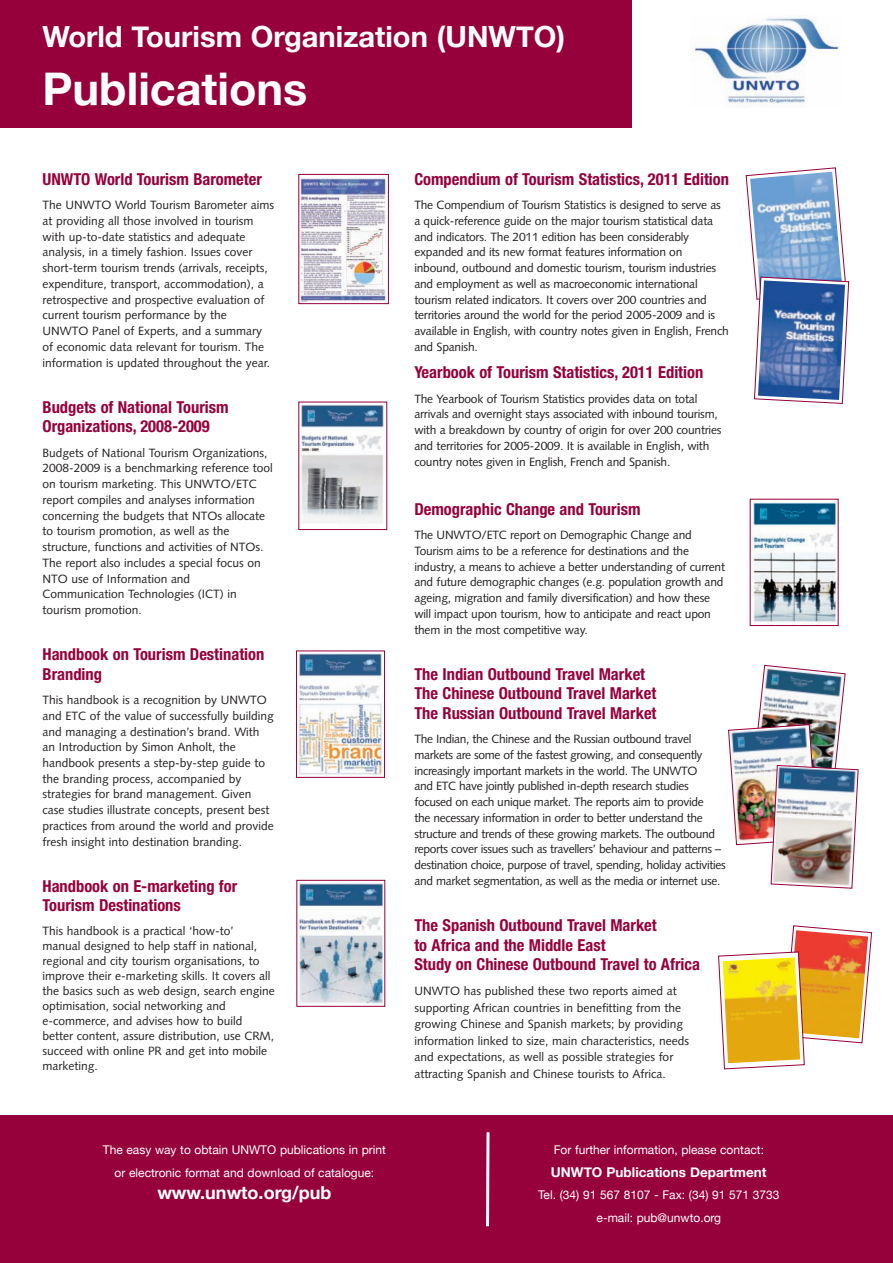
<style>
.page{position:relative;width:893px;height:1263px;background:#fff}
.page>*{position:absolute;margin:0;border:0;box-sizing:border-box;transform-origin:0 0}
.t1{font:700 45px "Helvetica Neue";color:#fff}
.t2{font:700 29.1px "Helvetica Neue";color:#fff}
.t3{font:700 18px "Helvetica Neue";color:#fff}
.t4{font:700 condensed 16.5px/19.5px "Helvetica Neue";color:#96013c}
.t5{font:700 13.5px "Helvetica Neue";color:#fff}
.t6{font:12px/15.8px "Syntax";color:#231f20}
.t7{font:12px/15.8px "Syntax";letter-spacing:-.03em;color:#231f20}
.t8{font:12px/22.5px "Helvetica Neue";color:#fff;text-align:center}
</style>
<div class="page">
<div style="left:0;top:0;width:631px;height:128px;background:#96013c"></div>
<div style="left:0;top:1115px;width:892px;height:148px;background:#96013c"></div>
<img style="left:298px;top:653px;width:85px;height:123px">
<div style="left:296px;top:651px;width:89px;height:127px;border:1px solid #96013c"></div>
<img style="left:752px;top:501px;width:84px;height:123px">
<img style="left:298px;top:883px;width:85px;height:122px">
<div style="left:296px;top:880px;width:89px;height:127px;border:1px solid #96013c"></div>
<img style="left:300px;top:176px;width:86px;height:126px">
<div style="left:298px;top:174px;width:91px;height:130px;border:1px solid #96013c"></div>
<img style="left:300px;top:404px;width:85px;height:120px">
<svg style="left:486px;top:1132px;width:4px;height:95px"></svg>
<img style="left:693px;top:17px;width:147px;height:90px">
<svg style="left:745px;top:167px;width:104px;height:237px"></svg>
<img style="left:728px;top:665px;width:131px;height:224px">
<svg style="left:718px;top:925px;width:154px;height:145px"></svg>
<h2 class="t2" style="left:43px;top:19px;width:524px">World Tourism Organization (UNWTO)</h2>
<h1 class="t1" style="left:43px;top:61px;width:266px">Publications</h1>
<h3 class="t4" style="left:43px;top:171px;width:221px">UNWTO World Tourism Barometer</h3>
<p class="t6" style="left:43px;top:198px;width:233px">The UNWTO World Tourism Barometer aims at providing all those involved in tourism with up-to-date statistics and adequate analysis, in a timely fashion. Issues cover short-term tourism trends (arrivals, receipts, expenditure, transport, accom mo dation), a retrospective and prospective evaluation of current tourism performance by the UNWTO Panel of Experts, and a summary of economic data relevant for tourism. The information is updated throughout the year.</p>
<h3 class="t4" style="left:43px;top:399px;width:188px">Budgets of National Tourism<br>Organizations, 2008-2009</h3>
<p class="t6" style="left:43px;top:446px;width:232px">Budgets of National Tourism Organizations, 2008-2009 is a benchmarking reference tool on tourism marketing. This UNWTO/ETC report compiles and analyses information concerning the budgets that NTOs allocate to tourism promotion, as well as the structure, functions and activities of NTOs.<br>The report also includes a special focus on NTO use of Information and Communication Technologies (ICT) in tourism promotion.</p>
<h3 class="t4" style="left:43px;top:646px;width:223px">Handbook on Tourism Destination<br>Branding</h3>
<p class="t6" style="left:43px;top:693px;width:233px">This handbook is a recognition by UNWTO and ETC of the value of successfully building and managing a destination’s brand. With an Introduction by Simon Anholt, the handbook presents a step-by-step guide to the branding process, accompanied by strategies for brand management. Given case studies illustrate concepts, present best practices from around the world and provide fresh insight into destination branding.</p>
<h3 class="t4" style="left:43px;top:878px;width:196px">Handbook on E-marketing for<br>Tourism Destinations</h3>
<p class="t6" style="left:43px;top:924px;width:234px;line-height:15px">This handbook is a practical ‘how-to’ manual designed to help staff in national, regional and city tourism organisations, to improve their e-marketing skills. It covers all the basics such as web design, search engine optimisation, social networking and e-commerce, and advises how to build better content, assure distribution, use CRM, succeed with online PR and get into mobile marketing.</p>
<p class="t8" style="left:103px;top:1138px;width:285px">The easy way to obtain UNWTO publications in print or electronic format and download of catalogue:</p>
<h3 class="t3" style="left:157px;top:1182px;width:176px">www.unwto.org/pub</h3>
<h3 class="t4" style="left:414px;top:171px;width:316px">Compendium of Tourism Statistics, 2011 Edition</h3>
<p class="t6" style="left:414px;top:198px;width:316px">The Compendium of Tourism Statistics is designed to serve as a quick-reference guide on the major tourism statistical data and indicators. The 2011 edition has been considerably expanded and its new format features information on inbound, outbound and domestic tourism, tourism industries and employment as well as macroeconomic international tourism related indicators. It covers over 200 countries and territories around the world for the period 2005-2009 and is available in English, with country notes given in English, French and Spanish.</p>
<h3 class="t4" style="left:414px;top:364px;width:290px">Yearbook of Tourism Statistics, 2011 Edition</h3>
<p class="t6" style="left:414px;top:392px;width:309px">The Yearbook of Tourism Statistics provides data on total arrivals and overnight stays associated with inbound tourism, with a breakdown by country of origin for over 200 countries and territories for 2005-2009. It is available in English, with country notes given in English, French and Spanish.</p>
<h3 class="t4" style="left:414px;top:501px;width:228px">Demographic Change and Tourism</h3>
<p class="t6" style="left:414px;top:528px;width:312px">The UNWTO/ETC report on Demographic Change and Tourism aims to be a reference for destinations and the industry, a means to achieve a better understanding of current and future demographic changes (e.g. population growth and ageing, migration and family diversification) and how these will impact upon tourism, how to anticipate and react upon them in the most competitive way.</p>
<h3 class="t4" style="left:414px;top:666px;width:244px">The Indian Outbound Travel Market<br>The Chinese Outbound Travel Market<br>The Russian Outbound Travel Market</h3>
<p class="t7" style="left:414px;top:732px;width:313px">The Indian, the Chinese and the Russian outbound travel markets are some of the fastest growing, and consequently increasingly important markets in the world. The UNWTO<br>and ETC have jointly published in-depth research studies focused on each unique market. The reports aim to provide<br>the necessary information in order to better understand the structure and trends of these growing markets. The outbound reports cover issues such as travellers’ behaviour and patterns – destination choice, purpose of travel, spending, holiday activities and market segmentation, as well as the media or internet use.</p>
<h3 class="t4" style="left:414px;top:917px;width:287px">The Spanish Outbound Travel Market<br>to Africa and the Middle East<br>Study on Chinese Outbound Travel to Africa</h3>
<p class="t6" style="left:414px;top:984px;width:276px;line-height:16.5px">UNWTO has published these two reports aimed at supporting African countries in benefitting from the growing Chinese and Spanish markets; by providing information linked to size, main characteristics, needs and expectations, as well as possible strategies for attracting Spanish and Chinese tourists to Africa.</p>
<p class="t8" style="left:554px;top:1138px;width:212px">For further information, please contact:</p>
<p class="t5" style="left:551px;top:1163px;width:217px">UNWTO Publications Department</p>
<p class="t8" style="left:538px;top:1183px;width:243px">Tel. (34) 91 567 8107 - Fax: (34) 91 571 3733 e-mail: pub@unwto.org</p>
</div>
